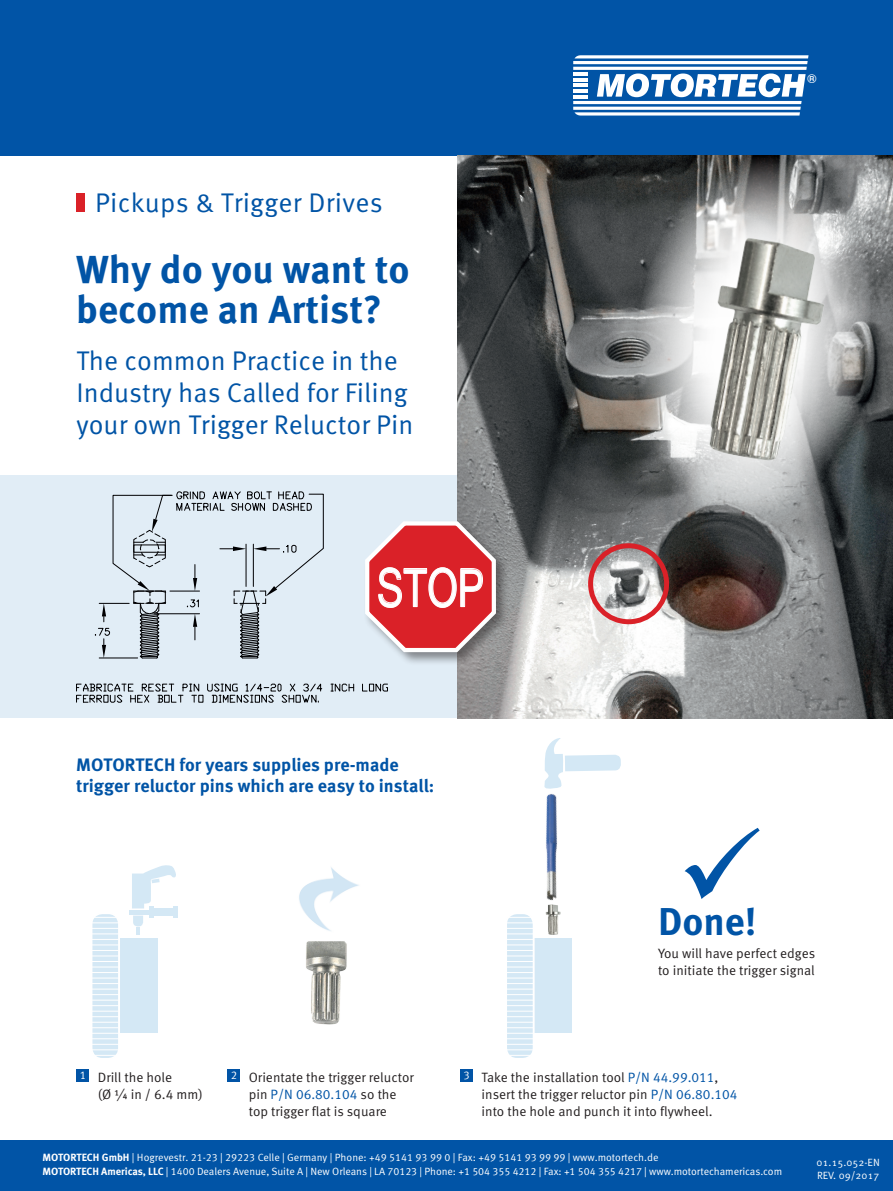
<style>
.page{position:relative;width:893px;height:1191px;background:#fff}
.page>*{position:absolute;margin:0;border:0;box-sizing:border-box;transform-origin:0 0}
.t1{font:59.1px "Raavi";color:#fff;scale:.75 1}
.t2{font:700 39px/40.5px "Meta Pro";color:#0154a6}
.t3{font:700 38.7px "Meta Pro";color:#0154a6}
.t4{font:27px/32.4px "Meta Pro Norm";color:#0154a6}
.t5{font:700 18px/21.6px "Meta Pro";color:#0154a6}
.t6{font:13.5px/17.2px "Meta Pro Norm";color:#231f20}
.t7{font:700 12.9px "Eurostile";color:#fff}
.t8{font:10.5px/14.7px "Meta Pro Norm";letter-spacing:-.005em;color:#fff}
.s1{color:#0154a6}
.s2{font-family:"Meta Pro";font-weight:700}
</style>
<div class="page">
<div style="left:0;top:1140px;width:893px;height:51px;background:#0154a6"></div>
<div style="left:0;top:0;width:893px;height:156px;background:#0154a6"></div>
<hr style="left:573px;top:67px;width:234px;height:3px;background:#fff">
<svg style="left:573px;top:55px;width:235px;height:9px"></svg>
<hr style="left:573px;top:72px;width:15px;height:4px;background:#fff">
<svg style="left:573px;top:73px;width:233px;height:43px"></svg>
<div style="left:119px;top:938px;width:38px;height:94px;background:#d4e8f5"></div>
<div style="left:90px;top:912px;width:30px;height:148px;border:2px solid #fff;border-radius:11px"></div>
<svg style="left:90px;top:912px;width:29px;height:143px"></svg>
<div style="left:534px;top:938px;width:38px;height:94px;background:#d4e8f5"></div>
<div style="left:505px;top:912px;width:30px;height:148px;border:2px solid #fff;border-radius:11px"></div>
<svg style="left:505px;top:912px;width:29px;height:143px"></svg>
<div style="left:77px;top:193px;width:8px;height:19px;background:#da2128"></div>
<div style="left:0;top:476px;width:457px;height:242px;background:#e1edf6"></div>
<svg style="left:331px;top:683px;width:23px;height:9px"></svg>
<svg style="left:362px;top:683px;width:26px;height:9px"></svg>
<svg style="left:76px;top:683px;width:246px;height:20px"></svg>
<svg style="left:95px;top:491px;width:229px;height:167px"></svg>
<img style="left:457px;top:156px;width:436px;height:562px">
<img style="left:546px;top:794px;width:11px;height:107px">
<img style="left:545px;top:904px;width:16px;height:31px">
<div style="left:363px;top:519px;width:147px;height:147px;background:#231f20;opacity:.5"></div>
<svg style="left:363px;top:517px;width:135px;height:137px;background:#d46065"></svg>
<svg style="left:133px;top:915px;width:10px;height:19px"></svg>
<div style="left:129px;top:909px;width:21px;height:5px;background:#d4e8f5"></div>
<div style="left:152px;top:908px;width:22px;height:7px;background:#d4e8f5"></div>
<hr style="left:150px;top:906px;width:4px;height:12px;background:#d4e8f5">
<div style="left:173px;top:906px;width:5px;height:12px;background:#d4e8f5"></div>
<svg style="left:132px;top:865px;width:44px;height:43px"></svg>
<div style="left:77px;top:1069px;width:12px;height:12px;background:#0154a6"></div>
<div style="left:460px;top:1069px;width:13px;height:12px;background:#0154a6"></div>
<img style="left:306px;top:941px;width:41px;height:84px">
<img style="left:299px;top:867px;width:60px;height:64px">
<div style="left:227px;top:1069px;width:13px;height:12px;background:#0154a6"></div>
<svg style="left:544px;top:738px;width:77px;height:51px"></svg>
<svg style="left:628px;top:155px;width:252px;height:370px;background:#757778"></svg>
<img style="left:675px;top:222px;width:168px;height:255px">
<div style="left:588px;top:543px;width:81px;height:81px;border:5px solid #da2128;border-radius:50%"></div>
<h3 class="t4" style="left:95px;top:184px;width:289px">Pickups &amp; Trigger Drives</h3>
<h2 class="t2" style="left:76px;top:246px;width:335px">Why do you want to become an Artist?</h2>
<h3 class="t4" style="left:76px;top:342px;width:338px">The common Practice in the<br>Industry has Called for Filing your own Trigger Reluctor Pin</h3>
<h1 class="t1" style="left:377px;top:551px;width:145px">STOP</h1>
<h3 class="t5" style="left:76px;top:752px;width:360px">MOTORTECH for years supplies pre-made trigger reluctor pins which are easy to install:</h3>
<p class="t7" style="left:807px;top:71px;width:11px">®</p>
<h3 class="t3" style="left:658px;top:891px;width:100px">Done!</h3>
<p class="t6" style="left:658px;top:944px;width:159px">You will have perfect edges to initiate the trigger signal</p>
<p class="t6" style="left:98px;top:1067px;width:107px;text-indent:-18px"><sup>1</sup> Drill the hole<br>(Ø 1⁄4 in / 6.4 mm)</p>
<p class="t6" style="left:482px;top:1067px;width:258px;text-indent:-18px"><sup>3</sup> Take the installation tool <span class="s1">P/N 44.99.011</span>, insert the trigger reluctor pin <span class="s1">P/N 06.80.104 </span>into the hole and punch it into flywheel.</p>
<p class="t6" style="left:249px;top:1067px;width:167px;text-indent:-18px"><sup>2</sup> Orientate the trigger reluctor pin <span class="s1">P/N 06.80.104</span> so the top trigger flat is square</p>
<p class="t8" style="left:43px;top:1149px;width:741px"><span class="s2">MOTORTECH GmbH</span> | Hogrevestr. 21-23 | 29223 Celle | Germany | Phone: +49 5141 93 99 0 | Fax: +49 5141 93 99 99 | www.motortech.de<br><span class="s2">MOTORTECH Americas, LLC</span> | 1400 Dealers Avenue, Suite A | New Orleans | LA 70123 | Phone: +1 504 355 4212 | Fax: +1 504 355 4217 | www.motortechamericas.com</p>
<p class="t8" style="left:816px;top:1155px;width:65px;line-height:12.6px">01.15.052-EN<br>REV. 09/2017</p>
</div>
